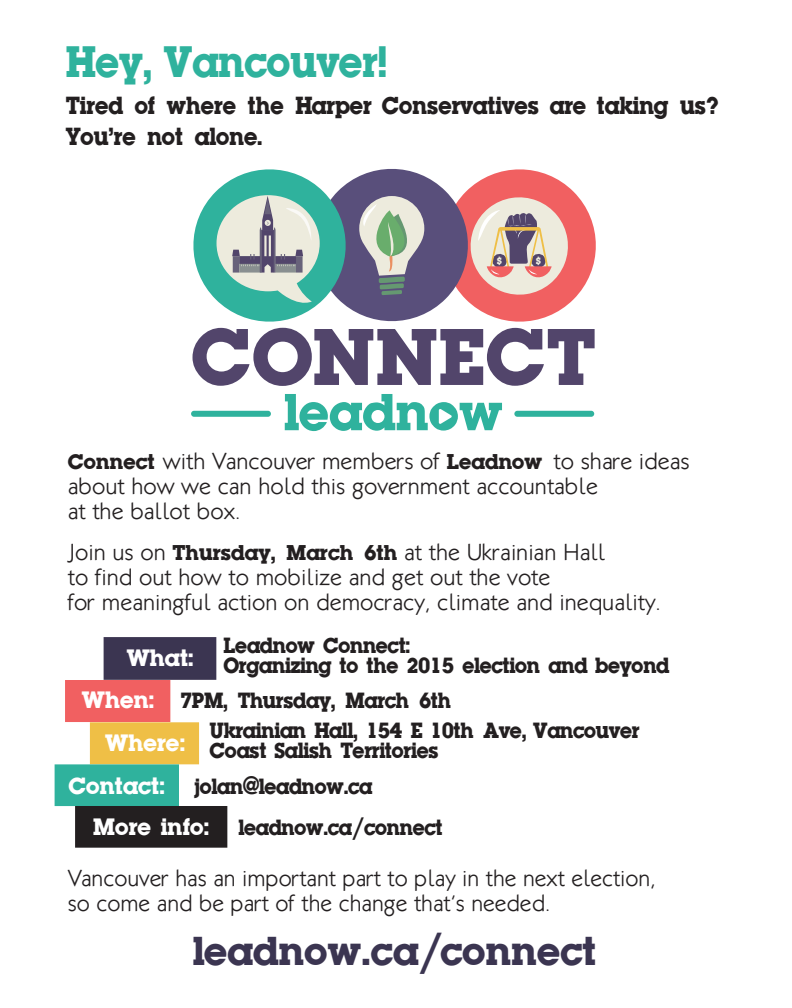
<style>
.page{position:relative;width:792px;height:1008px;background:#fff}
.page>*{position:absolute;margin:0;border:0;box-sizing:border-box;transform-origin:0 0}
.t1{font:800 88.3px "Lapland";color:#52456b}
.t2{font:800 57.2px "Lapland";color:#2fb29d}
.t3{font:800 48px "Lapland";letter-spacing:-.005em;color:#2fb29d;scale:.94 1}
.t4{font:800 44px "Lapland";color:#3b3551}
.t5{font:800 27px/31px "Lapland";letter-spacing:-.005em;color:#231f20;scale:.94 1}
.t6{font:800 25.8px "Lapland";color:#fff}
.t7{font:800 24px/20px "Lapland";letter-spacing:-.015em;color:#231f20;scale:.95 1}
.t8{font:300 23.3px/25px "Klill";color:#231f20}
.t9{font:800 10px "Lapland";color:#edebdd;scale:1.04 1}
.s1{font-family:"Lapland";font-weight:800}
.s2{font-size:25.8px;color:#fff}
</style>
<div class="page">
<svg style="left:431px;top:404px;width:25px;height:25px"></svg>
<svg style="left:193px;top:169px;width:403px;height:153px"></svg>
<svg style="left:191px;top:411px;width:80px;height:6px"></svg>
<svg style="left:514px;top:411px;width:80px;height:6px"></svg>
<div style="left:104px;top:637px;width:112px;height:43px;background:#3b3551"></div>
<div style="left:65px;top:680px;width:105px;height:42px;background:#f16061"></div>
<div style="left:90px;top:722px;width:109px;height:42px;background:#efbf46"></div>
<div style="left:55px;top:764px;width:124px;height:42px;background:#2fb29d"></div>
<div style="left:75px;top:806px;width:152px;height:42px;background:#231f20"></div>
<h3 class="t3" style="left:66px;top:33px;width:343px">Hey, Vancouver!</h3>
<p class="t5" style="left:66px;top:90px;width:696px">Tired of where the Harper Conservatives are taking us?<br>You’re not alone.</p>
<p class="t9" style="left:497px;top:255px;width:6px">$</p>
<p class="t9" style="left:536px;top:255px;width:6px">$</p>
<h1 class="t1" style="left:191px;top:305px;width:406px">CONNECT</h1>
<h2 class="t2" style="left:284px;top:379px;width:221px">leadnow</h2>
<p class="t8" style="left:68px;top:448px;width:623px"><span class="s1">Connect</span> with Vancouver members of <span class="s1">Leadnow</span> to share ideas about how we can hold this government accountable<br>at the ballot box.</p>
<p class="t8" style="left:68px;top:539px;width:595px">Join us on <span class="s1">Thursday, March 6th</span> at the Ukrainian Hall<br>to find out how to mobilize and get out the vote<br>for meaningful action on democracy, climate and inequality.</p>
<p class="t7" style="left:224px;top:635px;width:471px">Leadnow Connect:<br>Organizing to the 2015 election and beyond</p>
<p class="t7" style="left:82px;top:691px;width:390px"><span class="s2">When:</span> 7PM, Thursday, March 6th</p>
<p class="t6" style="left:105px;top:727px;width:82px">Where:</p>
<p class="t6" style="left:127px;top:643px;width:69px">What:</p>
<p class="t7" style="left:210px;top:720px;width:454px">Ukrainian Hall, 154 E 10th Ave, Vancouver<br>Coast Salish Territories</p>
<p class="t7" style="left:93px;top:766px;width:370px;line-height:40.9px;text-indent:-25px"><span class="s2">Contact:</span> jolan@leadnow.ca<br><span class="s2">More info:</span> leadnow.ca/connect</p>
<p class="t8" style="left:68px;top:866px;width:589px">Vancouver has an important part to play in the next election, so come and be part of the change that’s needed.</p>
<h3 class="t4" style="left:193px;top:926px;width:405px">leadnow.ca/connect</h3>
</div>
